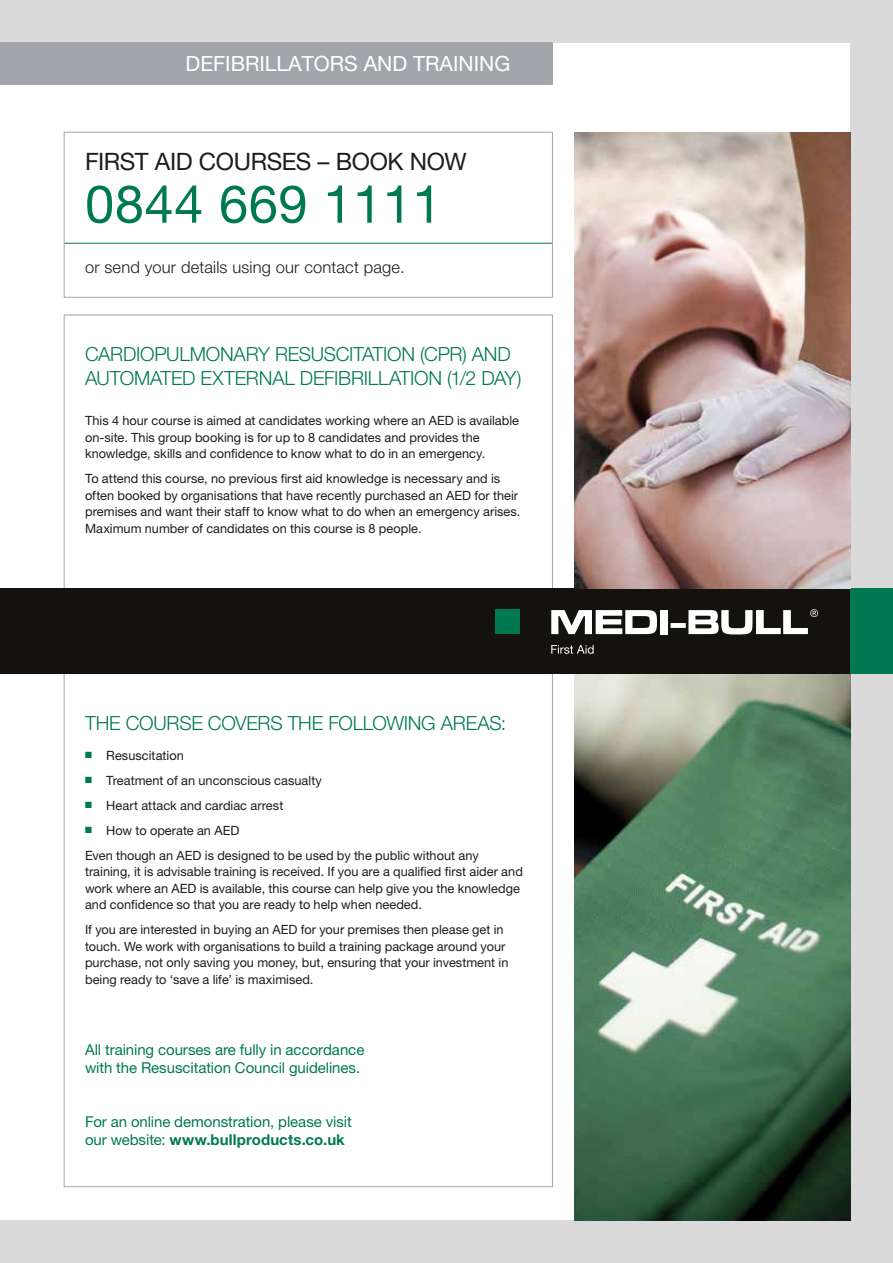
<style>
.page{position:relative;width:893px;height:1263px;background:#fff}
.page>*{position:absolute;margin:0;border:0;box-sizing:border-box;transform-origin:0 0}
.t1{font:52.5px "Helvetica Neue LT Pro";letter-spacing:.01em;color:#007953}
.t2{font:24px "Helvetica Neue LT Pro";letter-spacing:-.02em;color:#1d1d1b}
.t3{font:21px "Helvetica Neue LT Pro";color:#fff}
.t4{font:300 19.5px/24px "Helvetica Neue LT Pro";letter-spacing:-.015em;color:#007953}
.t5{font:300 16.5px "Helvetica Neue LT Pro";letter-spacing:.01em;color:#1d1d1b}
.t6{font:15px/18px "Helvetica Neue LT Pro";letter-spacing:-.005em;color:#007953}
.t7{font:12.75px/16.5px "Helvetica Neue LT Pro";color:#1d1d1b}
.s1{color:#007953}
.s2{font-weight:700}
</style>
<div class="page">
<div style="left:64px;top:132px;width:489px;height:166px;border:1px solid #a2a6aa"></div>
<div style="left:0;top:589px;width:850px;height:85px;background:#14120e"></div>
<div style="left:850px;top:0;width:43px;height:1263px;background:#dadada"></div>
<div style="left:0;top:0;width:893px;height:43px;background:#dadada"></div>
<div style="left:850px;top:589px;width:43px;height:85px;background:#007953"></div>
<div style="left:0;top:43px;width:553px;height:42px;background:#a2a6aa"></div>
<div style="left:495px;top:609px;width:24px;height:25px;background:#007953"></div>
<svg style="left:551px;top:610px;width:106px;height:24px"></svg>
<div style="left:660px;top:610px;width:8px;height:24px;background:#fff"></div>
<div style="left:670px;top:623px;width:16px;height:5px;background:#fff"></div>
<svg style="left:688px;top:609px;width:130px;height:25px"></svg>
<svg style="left:551px;top:645px;width:43px;height:9px"></svg>
<hr style="left:65px;top:243px;width:487px;height:1px;background:#007953">
<img style="left:574px;top:133px;width:276px;height:456px">
<div style="left:0;top:1220px;width:893px;height:43px;background:#dadada"></div>
<img style="left:574px;top:674px;width:276px;height:546px">
<h3 class="t3" style="left:186px;top:51px;width:326px">DEFIBRILLATORS AND TRAINING</h3>
<h2 class="t2" style="left:85px;top:147px;width:383px">FIRST AID COURSES – BOOK NOW</h2>
<h1 class="t1" style="left:85px;top:173px;width:358px">0844 669 1111</h1>
<p class="t5" style="left:85px;top:257px;width:321px">or send your details using our contact page.</p>
<h3 class="t4" style="left:85px;top:341px;width:438px">CARDIOPULMONARY RESUSCITATION (CPR) AND<br>AUTOMATED EXTERNAL DEFIBRILLATION (1/2 DAY)</h3>
<p class="t7" style="left:85px;top:412px;width:436px">This 4 hour course is aimed at candidates working where an AED is available on-site. This group booking is for up to 8 candidates and provides the knowledge, skills and confidence to know what to do in an emergency.</p>
<p class="t7" style="left:85px;top:470px;width:437px">To attend this course, no previous first aid knowledge is necessary and is often booked by organisations that have recently purchased an AED for their premises and want their staff to know what to do when an emergency arises.<br>Maximum number of candidates on this course is 8 people.</p>
<h3 class="t4" style="left:85px;top:711px;width:423px">THE COURSE COVERS THE FOLLOWING AREAS:</h3>
<p class="t7" style="left:85px;top:747px;width:100px"><span class="s1">■</span> Resuscitation</p>
<p class="t7" style="left:85px;top:772px;width:238px"><span class="s1">■</span> Treatment of an unconscious casualty</p>
<p class="t7" style="left:85px;top:797px;width:200px"><span class="s1">■</span> Heart attack and cardiac arrest</p>
<p class="t7" style="left:85px;top:817px;width:395px;line-height:25px"><span class="s1">■</span> How to operate an AED<br>Even though an AED is designed to be used by the public without any</p>
<p class="t7" style="left:85px;top:863px;width:439px">training, it is advisable training is received. If you are a qualified first aider and work where an AED is available, this course can help give you the knowledge and confidence so that you are ready to help when needed.</p>
<p class="t7" style="left:85px;top:921px;width:425px">If you are interested in buying an AED for your premises then please get in touch. We work with organisations to build a training package around your purchase, not only saving you money, but, ensuring that your investment in being ready to ‘save a life’ is maximised.</p>
<p class="t6" style="left:85px;top:1040px;width:281px">All training courses are fully in accordance with the Resuscitation Council guidelines.</p>
<p class="t6" style="left:85px;top:1112px;width:268px">For an online demonstration, please visit our website: <span class="s2">www.bullproducts.co.uk</span></p>
</div>
